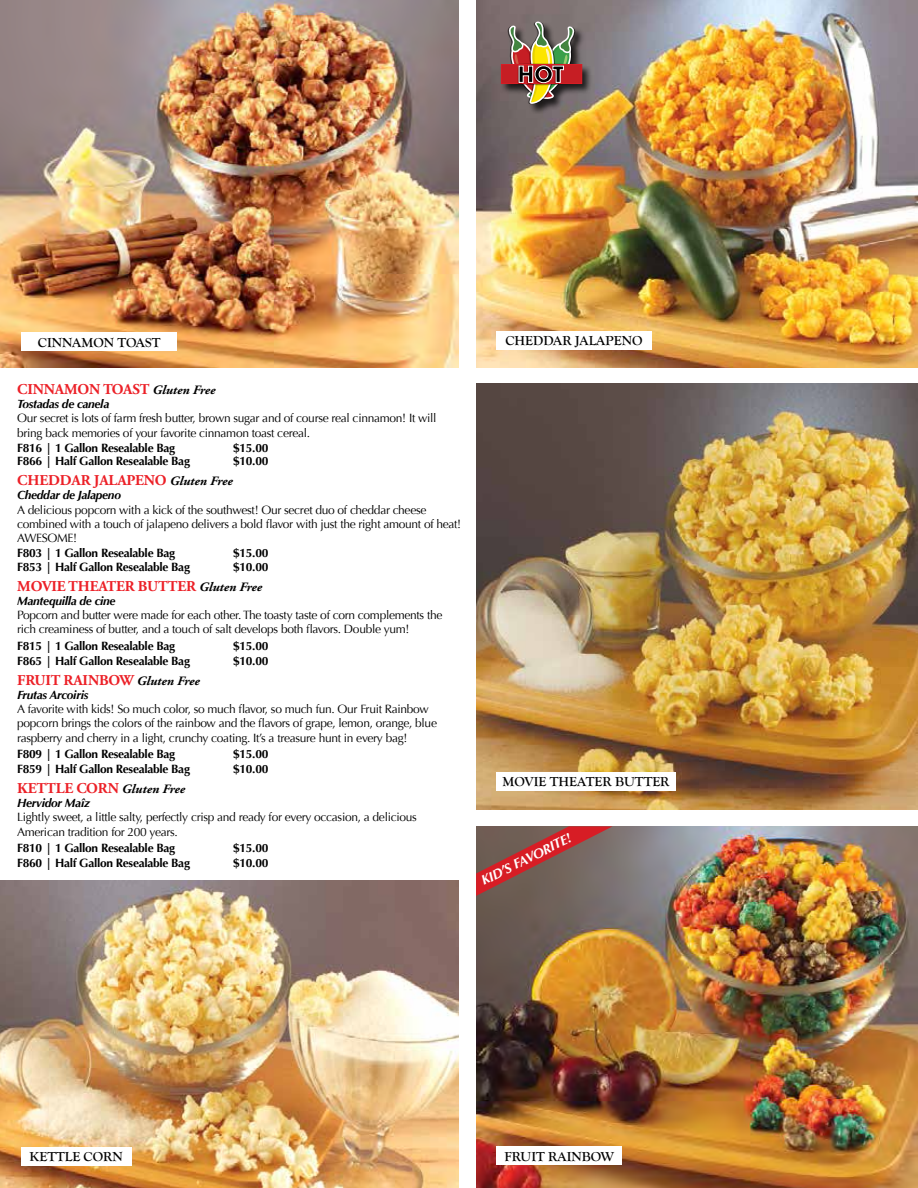
<style>
.page{position:relative;width:918px;height:1188px;background:#fff}
.page>*{position:absolute;margin:0;border:0;box-sizing:border-box;transform-origin:0 0}
.t1{font:700 22.05px "Avant Garde";color:#000}
.t2{font:700 15px "Adobe Garamond Pro";letter-spacing:-.01em;color:#ec2027}
.t3{font:700 13.5px "Goudy Old Style T";color:#000}
.t4{font:italic 700 13.5px "Optima";color:#fff}
.t5{font:italic 700 12.75px "Adobe Garamond Pro";letter-spacing:-.025em;color:#000;scale:1.04 1}
.t6{font:12px/14.2px "Optima";letter-spacing:-.025em;color:#000}
.t7{font:700 12px "Optima";letter-spacing:-.025em;color:#000}
.t8{font:italic 700 12px "Optima";letter-spacing:-.025em;color:#000}
.s1{font-style:italic;font-size:12.75px;color:#000}
.s2{font-style:normal;font-size:15px;color:#ec2027}
</style>
<div class="page">
<img style="left:476px;top:0;width:442px;height:367px">
<img style="left:476px;top:383px;width:442px;height:427px">
<img style="left:476px;top:826px;width:442px;height:362px">
<img style="left:0;top:880px;width:459px;height:308px">
<div style="left:496px;top:331px;width:156px;height:18px;background:#fff"></div>
<div style="left:496px;top:1146px;width:126px;height:19px;background:#fff"></div>
<div style="left:496px;top:772px;width:180px;height:18px;background:#fff"></div>
<svg style="left:476px;top:805px;width:137px;height:91px"></svg>
<div style="left:21px;top:1147px;width:111px;height:18px;background:#fff"></div>
<img style="left:0;top:0;width:459px;height:367px">
<div style="left:22px;top:332px;width:155px;height:19px;background:#fff"></div>
<div style="left:501px;top:21px;width:91px;height:93px;background:#000;opacity:.75"></div>
<img style="left:501px;top:21px;width:81px;height:83px">
<h1 class="t1" style="left:518px;top:60px;width:48px">HOT</h1>
<p class="t3" style="left:38px;top:335px;width:124px">CINNAMON TOAST</p>
<p class="t2" style="left:17px;top:381px;width:51px">CINNAMO</p>
<p class="t2" style="left:89px;top:381px;width:25px">N TOAST</p>
<p class="t5" style="left:152px;top:383px;width:63px">Gluten Free</p>
<p class="t8" style="left:17px;top:397px;width:94px">Tostadas de canela</p>
<p class="t6" style="left:17px;top:411px;width:421px">Our secret is lots of farm fresh butter, brown sugar and of course real cinnamon! It will bring back memories of your favorite cinnamon toast cereal.</p>
<p class="t7" style="left:17px;top:441px;width:159px">F816 | 1 Gallon Resealable Bag</p>
<p class="t7" style="left:233px;top:441px;width:37px">$15.00</p>
<p class="t7" style="left:17px;top:454px;width:174px">F866 | Half Gallon Resealable Bag</p>
<p class="t7" style="left:233px;top:454px;width:37px">$10.00</p>
<p class="t2" style="left:17px;top:472px;width:217px">CHEDDAR JALAPENO <span class="s1">Gluten Free</span></p>
<p class="t8" style="left:17px;top:488px;width:105px">Cheddar de Jalapeno</p>
<p class="t6" style="left:17px;top:503px;width:446px">A delicious popcorn with a kick of the southwest! Our secret duo of cheddar cheese combined with a touch of jalapeno delivers a bold flavor with just the right amount of heat!<br>AWESOME!</p>
<p class="t7" style="left:17px;top:546px;width:159px">F803 | 1 Gallon Resealable Bag</p>
<p class="t7" style="left:233px;top:546px;width:37px">$15.00</p>
<p class="t7" style="left:17px;top:560px;width:174px">F853 | Half Gallon Resealable Bag</p>
<p class="t7" style="left:233px;top:560px;width:37px">$10.00</p>
<p class="t2" style="left:17px;top:577px;width:62px">MOVIETHEATER</p>
<p class="t2" style="left:138px;top:577px;width:21px">BUTTER</p>
<p class="t5" style="left:199px;top:579px;width:63px">Gluten Free</p>
<p class="t8" style="left:17px;top:594px;width:100px">Mantequilla de cine</p>
<p class="t6" style="left:17px;top:608px;width:427px">Popcorn and butter were made for each other. The toasty taste of corn complements the rich creaminess of butter, and a touch of salt develops both flavors. Double yum!</p>
<p class="t7" style="left:17px;top:639px;width:159px">F815 | 1 Gallon Resealable Bag</p>
<p class="t7" style="left:233px;top:639px;width:37px">$15.00</p>
<p class="t7" style="left:17px;top:654px;width:174px">F865 | Half Gallon Resealable Bag</p>
<p class="t7" style="left:233px;top:654px;width:37px">$10.00</p>
<p class="t2" style="left:17px;top:671px;width:18px">FRUIT</p>
<p class="t5" style="left:64px;top:674px;width:133px"><span class="s2">RAINBOW</span> Gluten Free</p>
<p class="t8" style="left:17px;top:688px;width:73px">Frutas Arcoiris</p>
<p class="t6" style="left:17px;top:702px;width:421px">A favorite with kids! So much color, so much flavor, so much fun. Our Fruit Rainbow popcorn brings the colors of the rainbow and the flavors of grape, lemon, orange, blue raspberry and cherry in a light, crunchy coating. It’s a treasure hunt in every bag!</p>
<p class="t7" style="left:17px;top:747px;width:159px">F809 | 1 Gallon Resealable Bag</p>
<p class="t7" style="left:233px;top:747px;width:37px">$15.00</p>
<p class="t7" style="left:17px;top:762px;width:174px">F859 | Half Gallon Resealable Bag</p>
<p class="t7" style="left:233px;top:762px;width:37px">$10.00</p>
<p class="t2" style="left:17px;top:780px;width:21px">KETTLE</p>
<p class="t5" style="left:76px;top:782px;width:106px"><span class="s2">CORN</span> Gluten Free</p>
<p class="t8" style="left:17px;top:796px;width:74px">Hervidor Maîz</p>
<p class="t6" style="left:17px;top:810px;width:401px">Lightly sweet, a little salty, perfectly crisp and ready for every occasion, a delicious<br>American tradition for 200 years.</p>
<p class="t7" style="left:17px;top:841px;width:159px">F810 | 1 Gallon Resealable Bag</p>
<p class="t7" style="left:233px;top:841px;width:37px">$15.00</p>
<p class="t7" style="left:17px;top:856px;width:174px">F860 | Half Gallon Resealable Bag</p>
<p class="t7" style="left:233px;top:856px;width:37px">$10.00</p>
<p class="t3" style="left:506px;top:333px;width:138px">CHEDDAR JALAPENO</p>
<p class="t3" style="left:503px;top:774px;width:169px">MOVIE THEATER BUTTER</p>
<p class="t4" style="left:478px;top:874px;width:100px;rotate:-27deg">KID’S FAVORITE!</p>
<p class="t3" style="left:29px;top:1149px;width:95px">KETTLE CORN</p>
<p class="t3" style="left:505px;top:1149px;width:111px">FRUIT RAINBOW</p>
</div>
